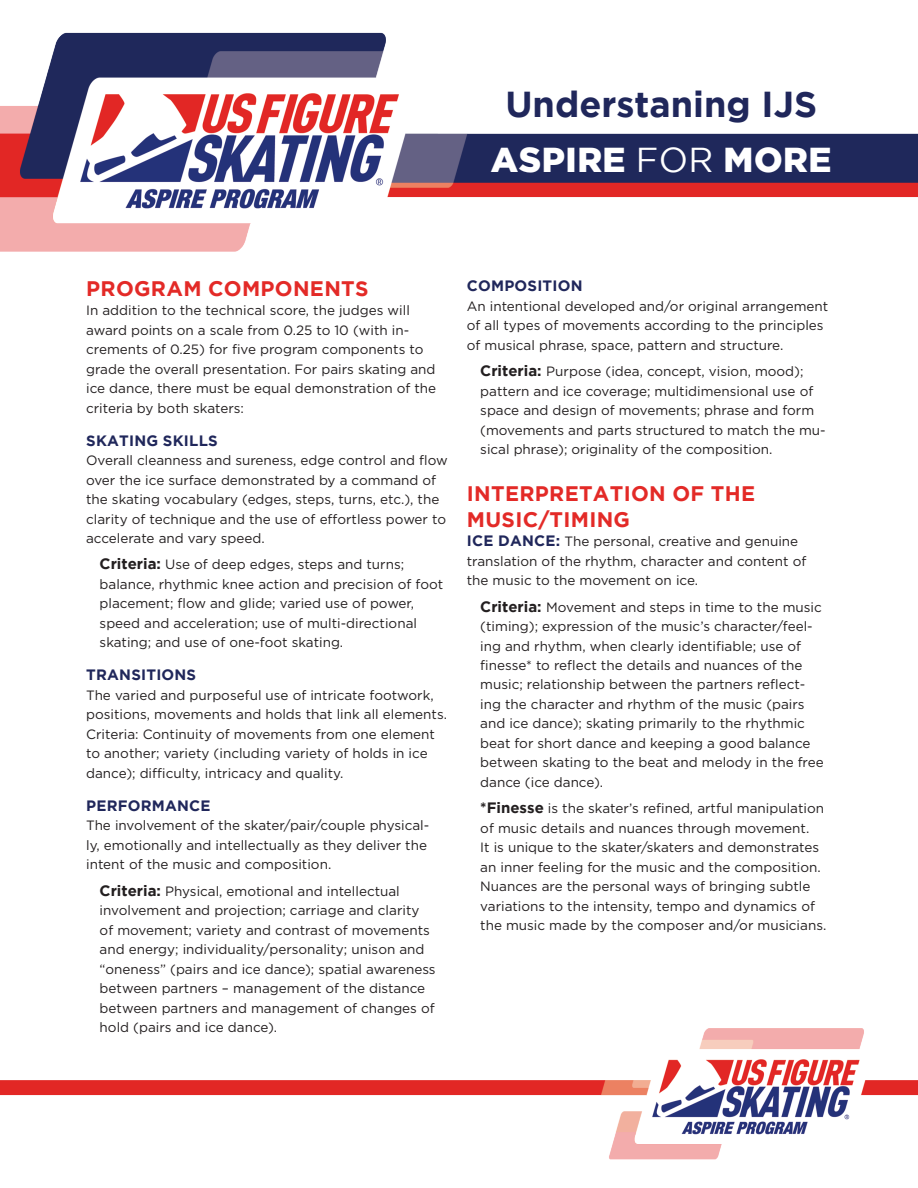
<style>
.page{position:relative;width:918px;height:1188px;background:#fff}
.page>*{position:absolute;margin:0;border:0;box-sizing:border-box;transform-origin:0 0}
.t1{font:700 36px "Gotham";color:#20275b}
.t2{font:900 34.5px "Gotham";letter-spacing:.015em;color:#fff}
.t3{font:700 21px "Gotham";letter-spacing:.015em;color:#e32a27}
.t4{font:700 15px "Gotham";letter-spacing:.015em;color:#20275b}
.t5{font:13.5px/19.5px "Gotham";color:#231f20}
.s1{font-weight:400}
.s2{font-weight:700;font-size:15px}
.s3{font-weight:700;font-size:15px;color:#20275b}
</style>
<div class="page">
<img style="left:0;top:32px;width:918px;height:220px">
<img style="left:0;top:1028px;width:918px;height:132px">
<p class="t1" style="left:505px;top:83px;width:313px">Understaning IJS</p>
<p class="t2" style="left:491px;top:140px;width:342px">ASPIRE <span class="s1">FOR</span> MORE</p>
<p class="t3" style="left:86px;top:276px;width:284px">PROGRAM COMPONENTS</p>
<p class="t5" style="left:86px;top:300px;width:352px">In addition to the technical score, the judges will award points on a scale from 0.25 to 10 (with in&shy;crements of 0.25) for five program components to grade the overall presentation. For pairs skating and ice dance, there must be equal demonstration of the criteria by both skaters:</p>
<p class="t4" style="left:86px;top:432px;width:133px">SKATING SKILLS</p>
<p class="t5" style="left:86px;top:450px;width:363px">Overall cleanness and sureness, edge control and flow over the ice surface demonstrated by a command of the skating vocabulary (edges, steps, turns, etc.), the clarity of technique and the use of effortless power to accelerate and vary speed.</p>
<p class="t5" style="left:100px;top:555px;width:345px"><span class="s2">Criteria:</span> Use of deep edges, steps and turns; balance, rhythmic knee action and precision of foot placement; flow and glide; varied use of power, speed and acceleration; use of multi-directional skating; and use of one-foot skating.</p>
<p class="t4" style="left:86px;top:666px;width:111px">TRANSITIONS</p>
<p class="t5" style="left:86px;top:685px;width:362px">The varied and purposeful use of intricate footwork, positions, movements and holds that link all elements.</p>
<p class="t5" style="left:86px;top:724px;width:350px">Criteria: Continuity of movements from one element to another; variety (including variety of holds in ice dance); difficulty, intricacy and quality.</p>
<p class="t4" style="left:86px;top:797px;width:126px">PERFORMANCE</p>
<p class="t5" style="left:86px;top:816px;width:345px">The involvement of the skater/pair/couple physical&shy;ly, emotionally and intellectually as they deliver the intent of the music and composition.</p>
<p class="t5" style="left:100px;top:881px;width:338px"><span class="s2">Criteria:</span> Physical, emotional and intellectual involvement and projection; carriage and clarity of movement; variety and contrast of movements and energy; individuality/personality; unison and “oneness” (pairs and ice dance); spatial awareness between partners – management of the distance between partners and management of changes of hold (pairs and ice dance).</p>
<p class="t4" style="left:467px;top:277px;width:117px">COMPOSITION</p>
<p class="t5" style="left:467px;top:296px;width:363px">An intentional developed and/or original arrangement of all types of movements according to the principles of musical phrase, space, pattern and structure.</p>
<p class="t5" style="left:480px;top:361px;width:347px"><span class="s2">Criteria:</span> Purpose (idea, concept, vision, mood); pattern and ice coverage; multidimensional use of space and design of movements; phrase and form (movements and parts structured to match the mu&shy;sical phrase); originality of the composition.</p>
<p class="t3" style="left:467px;top:481px;width:290px">INTERPRETATION OF THE</p>
<p class="t3" style="left:467px;top:507px;width:165px">MUSIC/TIMING</p>
<p class="t5" style="left:467px;top:531px;width:341px"><span class="s3">ICE DANCE:</span> The personal, creative and genuine translation of the rhythm, character and content of the music to the movement on ice.</p>
<p class="t5" style="left:480px;top:597px;width:345px"><span class="s2">Criteria:</span> Movement and steps in time to the music (timing); expression of the music’s character/feel&shy;ing and rhythm, when clearly identifiable; use of finesse* to reflect the details and nuances of the music; relationship between the partners reflect&shy;ing the character and rhythm of the music (pairs and ice dance); skating primarily to the rhythmic beat for short dance and keeping a good balance between skating to the beat and melody in the free dance (ice dance).</p>
<p class="t5" style="left:480px;top:798px;width:348px"><span class="s2">*Finesse</span> is the skater’s refined, artful manipulation of music details and nuances through movement.<br>It is unique to the skater/skaters and demonstrates an inner feeling for the music and the composition.<br>Nuances are the personal ways of bringing subtle variations to the intensity, tempo and dynamics of the music made by the composer and/or musicians.</p>
</div>
